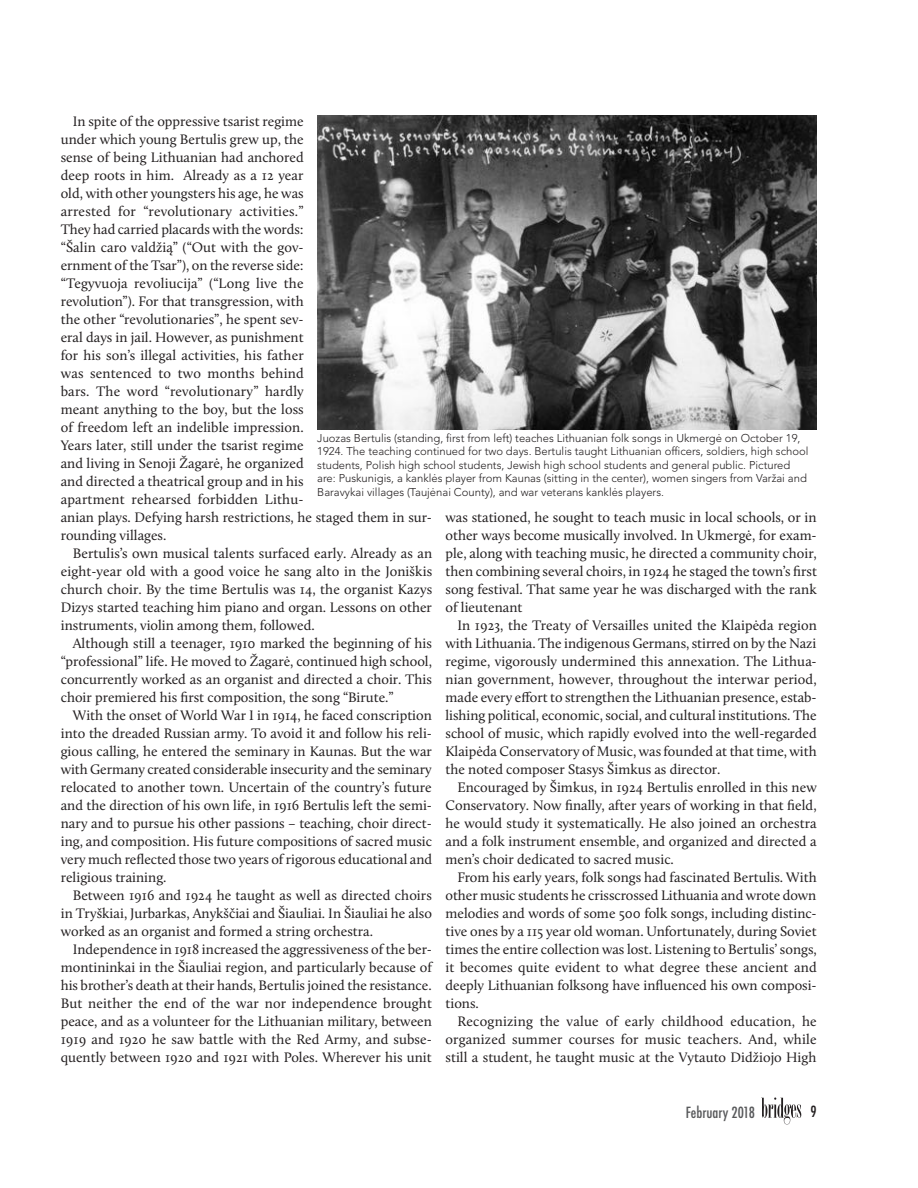
<style>
.page{position:relative;width:918px;height:1188px;background:#fff}
.page>*{position:absolute;margin:0;border:0;box-sizing:border-box;transform-origin:0 0}
.t1{font:500 condensed 15px "Futura";color:#57585a}
.t2{font:500 condensed 15px "Futura";color:#231f20}
.t3{font:14.25px/18px "Calluna";color:#231f20;text-align:justify}
.t4{font:300 11.25px/13.5px "Avenir LT Pro";color:#231f20}
</style>
<div class="page">
<svg style="left:762px;top:1098px;width:39px;height:26px"></svg>
<img style="left:317px;top:116px;width:500px;height:314px">
<p class="t3" style="left:61px;top:112px;width:373px;text-align:left;text-indent:12px">In spite of the oppressive tsarist regime<br>under which young Bertulis grew up, the<br>sense of being Lithuanian had anchored<br>deep roots in him. Already as a 12 year<br>old, with other youngsters his age, he was<br>arrested for “revolutionary activities.”<br>They had carried placards with the words:<br>“Šalin caro valdžią” (“Out with the gov-<br>ernment of the Tsar”), on the reverse side:<br>“Tegyvuoja revoliucija” (“Long live the<br>revolution”). For that transgression, with<br>the other “revolutionaries”, he spent sev-<br>eral days in jail. However, as punishment<br>for his son’s illegal activities, his father<br>was sentenced to two months behind<br>bars. The word “revolutionary” hardly<br>meant anything to the boy, but the loss<br>of freedom left an indelible impression.<br>Years later, still under the tsarist regime<br>and living in Senoji Žagarė, he organized<br>and directed a theatrical group and in his<br>apartment rehearsed forbidden Lithu-<br>anian plays. Defying harsh restrictions, he staged them in sur&shy;rounding villages.</p>
<p class="t3" style="left:61px;top:544px;width:373px;text-indent:12px">Bertulis’s own musical talents surfaced early. Already as an eight-year old with a good voice he sang alto in the Joniškis church choir. By the time Bertulis was 14, the organist Kazys Dizys started teaching him piano and organ. Lessons on other instruments, violin among them, followed.</p>
<p class="t3" style="left:61px;top:634px;width:373px;text-indent:12px">Although still a teenager, 1910 marked the beginning of his “professional” life. He moved to Žagarė, continued high school, concurrently worked as an organist and directed a choir. This choir premiered his first composition, the song “Birute.”</p>
<p class="t3" style="left:61px;top:706px;width:373px;text-indent:12px">With the onset of World War I in 1914, he faced conscription into the dreaded Russian army. To avoid it and follow his reli&shy;gious calling, he entered the seminary in Kaunas. But the war with Germany created considerable insecurity and the seminary relocated to another town. Uncertain of the country’s future and the direction of his own life, in 1916 Bertulis left the semi&shy;nary and to pursue his other passions – teaching, choir direct&shy;ing, and composition. His future compositions of sacred music very much reflected those two years of rigorous educational and religious training.</p>
<p class="t3" style="left:61px;top:886px;width:373px;text-indent:12px">Between 1916 and 1924 he taught as well as directed choirs in Tryškiai, Jurbarkas, Anykščiai and Šiauliai. In Šiauliai he also worked as an organist and formed a string orchestra.</p>
<p class="t3" style="left:61px;top:940px;width:373px;text-indent:12px">Independence in 1918 increased the aggressiveness of the ber&shy;montininkai in the Šiauliai region, and particularly because of his brother’s death at their hands, Bertulis joined the resistance.<br>But neither the end of the war nor independence brought peace, and as a volunteer for the Lithuanian military, between 1919 and 1920 he saw battle with the Red Army, and subse&shy;quently between 1920 and 1921 with Poles. Wherever his unit</p>
<p class="t4" style="left:317px;top:431px;width:493px">Juozas Bertulis (standing, first from left) teaches Lithuanian folk songs in Ukmergė on October 19, 1924. The teaching continued for two days. Bertulis taught Lithuanian officers, soldiers, high school students, Polish high school students, Jewish high school students and general public. Pictured are: Puskunigis, a kanklės player from Kaunas (sitting in the center), women singers from Varžai and Baravykai villages (Taujėnai County), and war veterans kanklės players.</p>
<p class="t3" style="left:446px;top:508px;width:373px">was stationed, he sought to teach music in local schools, or in other ways become musically involved. In Ukmergė, for exam&shy;ple, along with teaching music, he directed a community choir, then combining several choirs, in 1924 he staged the town’s first song festival. That same year he was discharged with the rank of lieutenant</p>
<p class="t3" style="left:446px;top:616px;width:373px;text-indent:12px">In 1923, the Treaty of Versailles united the Klaipėda region with Lithuania. The indigenous Germans, stirred on by the Nazi regime, vigorously undermined this annexation. The Lithua&shy;nian government, however, throughout the interwar period, made every effort to strengthen the Lithuanian presence, estab&shy;lishing political, economic, social, and cultural institutions. The school of music, which rapidly evolved into the well-regarded Klaipėda Conservatory of Music, was founded at that time, with the noted composer Stasys Šimkus as director.</p>
<p class="t3" style="left:446px;top:778px;width:373px;text-indent:12px">Encouraged by Šimkus, in 1924 Bertulis enrolled in this new Conservatory. Now finally, after years of working in that field, he would study it systematically. He also joined an orchestra and a folk instrument ensemble, and organized and directed a men’s choir dedicated to sacred music.</p>
<p class="t3" style="left:446px;top:868px;width:373px;text-indent:12px">From his early years, folk songs had fascinated Bertulis. With other music students he crisscrossed Lithuania and wrote down melodies and words of some 500 folk songs, including distinc&shy;tive ones by a 115 year old woman. Unfortunately, during Soviet times the entire collection was lost. Listening to Bertulis’ songs, it becomes quite evident to what degree these ancient and deeply Lithuanian folksong have influenced his own composi&shy;tions.</p>
<p class="t3" style="left:446px;top:1012px;width:373px;text-indent:12px">Recognizing the value of early childhood education, he organized summer courses for music teachers. And, while still a student, he taught music at the Vytauto Didžiojo High</p>
<p class="t1" style="left:686px;top:1103px;width:71px">February 2018</p>
<p class="t2" style="left:811px;top:1102px;width:8px">9</p>
</div>
